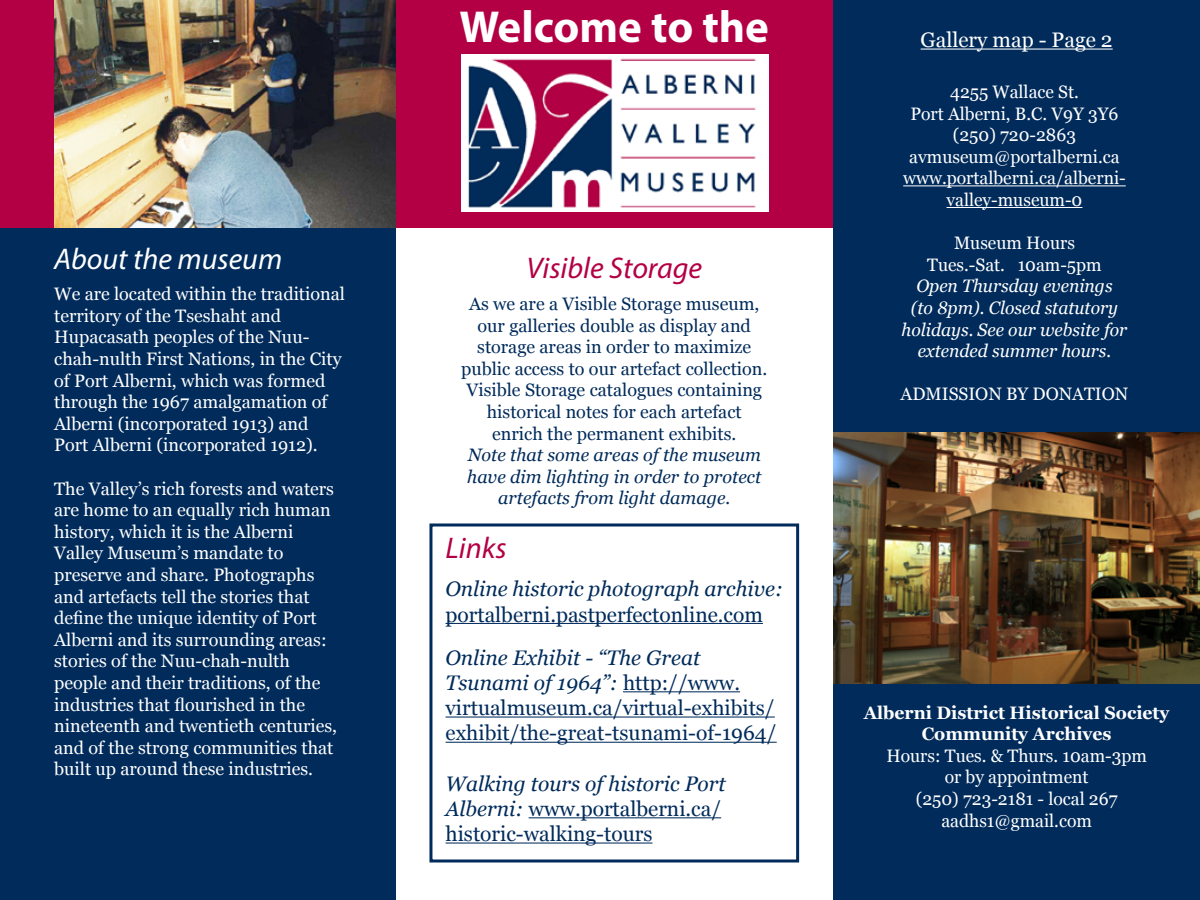
<style>
.page{position:relative;width:1200px;height:900px;background:#fff}
.page>*{position:absolute;margin:0;border:0;box-sizing:border-box;transform-origin:0 0}
.t1{font:700 45px "Myriad Pro";color:#fff}
.t2{font:italic 30px "Myriad Pro";color:#b30044}
.t3{font:italic 30px "Myriad Pro";color:#fff}
.t4{font:21px/25.2px "Georgia";color:#012b5b}
.t5{font:21px "Georgia";color:#fff}
.t6{font:18px/21.6px "Georgia";color:#fff}
.t7{font:18px/21.6px "Georgia";color:#012b5b;text-align:center}
.t8{font:italic 18px/21.6px "Georgia";color:#fff;text-align:center}
.t9{font:italic 18px/21.6px "Georgia";color:#012b5b;text-align:center}
.t10{font:700 18px/21.6px "Georgia";color:#fff;text-align:center}
.s1{font-style:italic}
</style>
<div class="page">
<div style="left:429px;top:524px;width:370px;height:338px;border:3px solid #012b5b"></div>
<div style="left:0;top:0;width:1200px;height:228px;background:#b30044"></div>
<div style="left:0;top:228px;width:395px;height:672px;background:#012b5b"></div>
<img style="left:54px;top:0;width:341px;height:228px">
<hr style="left:446px;top:623px;width:317px;height:1px;background:#012b5b">
<hr style="left:623px;top:691px;width:117px;height:1px;background:#012b5b">
<hr style="left:446px;top:717px;width:329px;height:1px;background:#012b5b">
<hr style="left:446px;top:742px;width:331px;height:1px;background:#012b5b">
<hr style="left:529px;top:817px;width:192px;height:1px;background:#012b5b">
<hr style="left:446px;top:843px;width:206px;height:1px;background:#012b5b">
<div style="left:833px;top:0;width:367px;height:900px;background:#012b5b"></div>
<img style="left:461px;top:54px;width:308px;height:158px">
<hr style="left:903px;top:185px;width:223px;height:1px;background:#fff">
<hr style="left:947px;top:207px;width:135px;height:1px;background:#fff">
<img style="left:833px;top:433px;width:367px;height:250px">
<hr style="left:921px;top:49px;width:192px;height:1px;background:#fff">
<p class="t3" style="left:54px;top:240px;width:230px">About the museum</p>
<p class="t6" style="left:54px;top:283px;width:292px">We are located within the traditional territory of the Tseshaht and Hupacasath peoples of the Nuu&shy;chah-nulth First Nations, in the City of Port Alberni, which was formed through the 1967 amalgamation of Alberni (incorporated 1913) and Port Alberni (incorporated 1912).</p>
<p class="t6" style="left:54px;top:478px;width:284px">The Valley’s rich forests and waters are home to an equally rich human history, which it is the Alberni Valley Museum’s mandate to preserve and share. Photographs and artefacts tell the stories that define the unique identity of Port Alberni and its surrounding areas: stories of the Nuu-chah-nulth people and their traditions, of the industries that flourished in the nineteenth and twentieth centuries, and of the strong communities that built up around these industries.</p>
<p class="t1" style="left:460px;top:-2px;width:311px">Welcome to the</p>
<p class="t2" style="left:527px;top:250px;width:177px">Visible Storage</p>
<p class="t7" style="left:461px;top:293px;width:308px">As we are a Visible Storage museum, our galleries double as display and storage areas in order to maximize public access to our artefact collection.<br>Visible Storage catalogues containing historical notes for each artefact enrich the permanent exhibits.</p>
<p class="t9" style="left:467px;top:444px;width:296px">Note that some areas of the museum have dim lighting in order to protect artefacts from light damage.</p>
<p class="t2" style="left:446px;top:529px;width:63px">Links</p>
<p class="t4" style="left:446px;top:577px;width:339px"><span class="s1">Online historic photograph archive: </span>portalberni.pastperfectonline.com</p>
<p class="t4" style="left:446px;top:645px;width:333px"><span class="s1">Online Exhibit - “The Great Tsunami of 1964”:</span> http://www. virtualmuseum.ca/virtual-exhibits/ exhibit/the-great-tsunami-of-1964/</p>
<p class="t4" style="left:446px;top:771px;width:282px"><span class="s1">Walking tours of historic Port<br>Alberni:</span> www.portalberni.ca/ historic-walking-tours</p>
<p class="t5" style="left:921px;top:27px;width:194px">Gallery map - Page 2</p>
<p class="t6" style="left:950px;top:81px;width:130px">4255 Wallace St.</p>
<p class="t6" style="left:910px;top:103px;width:210px">Port Alberni, B.C. V9Y 3Y6</p>
<p class="t6" style="left:953px;top:124px;width:125px">(250) 720-2863</p>
<p class="t6" style="left:909px;top:146px;width:212px">avmuseum@portalberni.ca</p>
<p class="t6" style="left:903px;top:168px;width:224px;text-align:center">www.portalberni.ca/alberni&shy;valley-museum-0</p>
<p class="t6" style="left:954px;top:232px;width:122px">Museum Hours</p>
<p class="t6" style="left:927px;top:254px;width:176px">Tues.-Sat. 10am-5pm</p>
<p class="t8" style="left:902px;top:275px;width:227px">Open Thursday evenings<br>(to 8pm). Closed statutory holidays. See our website for extended summer hours.</p>
<p class="t6" style="left:901px;top:384px;width:229px">ADMISSION BY DONATION</p>
<p class="t10" style="left:864px;top:702px;width:307px">Alberni District Historical Society<br>Community Archives</p>
<p class="t6" style="left:886px;top:745px;width:262px">Hours: Tues. &amp; Thurs. 10am-3pm</p>
<p class="t6" style="left:945px;top:767px;width:145px">or by appointment</p>
<p class="t6" style="left:916px;top:788px;width:203px">(250) 723-2181 - local 267</p>
<p class="t6" style="left:941px;top:810px;width:152px">aadhs1@gmail.com</p>
</div>
